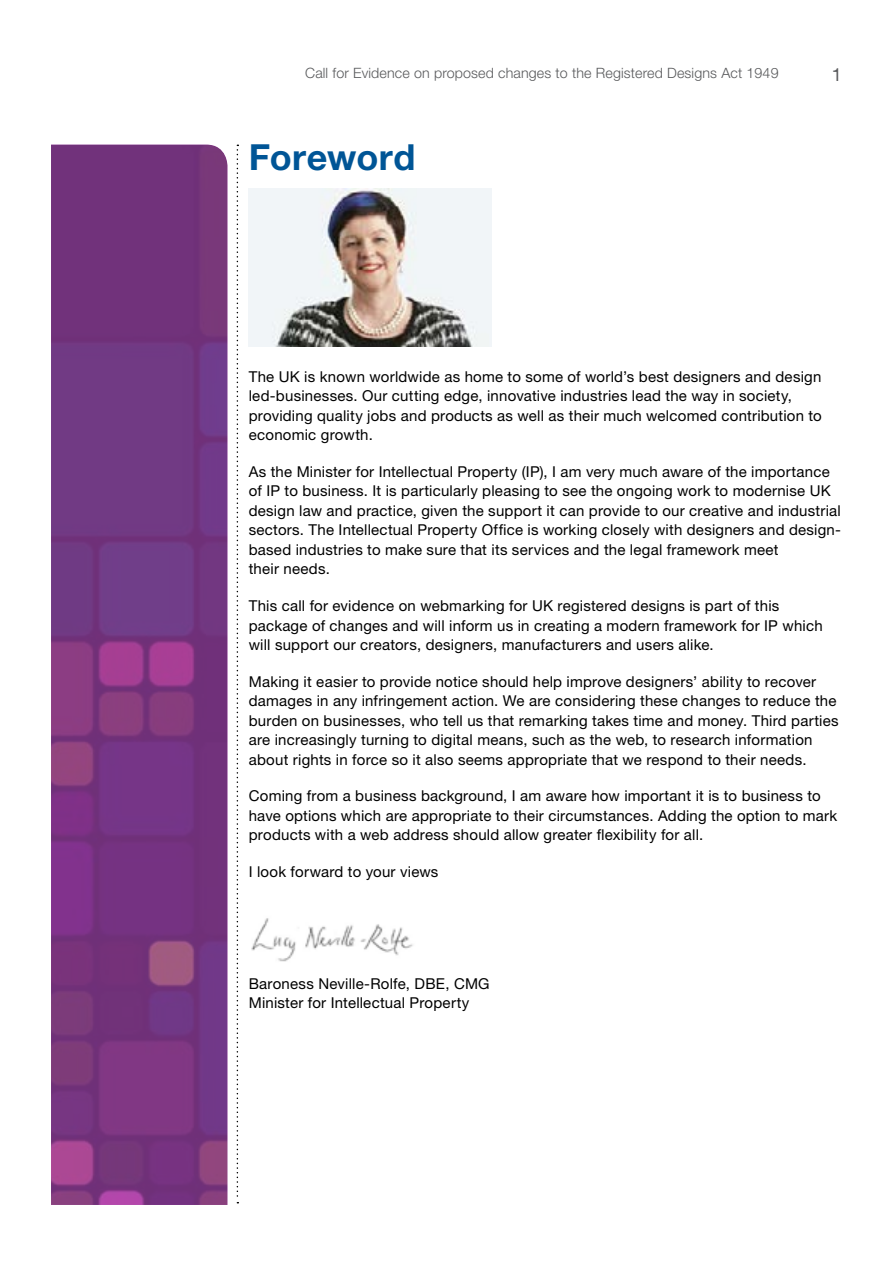
<style>
.page{position:relative;width:893px;height:1263px;background:#fff}
.page>*{position:absolute;margin:0;border:0;box-sizing:border-box;transform-origin:0 0}
.Heading_1{font:700 36px "Helvetica Neue LT Std";letter-spacing:.01em;color:#005596}
.t1{font:18px "Helvetica Neue LT Std";color:#58595b}
.Body{font:15px/19.5px "Helvetica Neue LT Std";letter-spacing:.015em;color:#000}
.t2{font:300 14.25px "Helvetica Neue LT Std";letter-spacing:.01em;color:#58595b}
</style>
<div class="page">
<svg style="left:237px;top:145px;width:1px;height:1058px"></svg>
<img style="left:249px;top:189px;width:243px;height:157px">
<img style="left:251px;top:918px;width:162px;height:44px">
<img style="left:51px;top:145px;width:176px;height:1060px">
<p class="t2" style="left:305px;top:64px;width:475px">Call for Evidence on proposed changes to the Registered Designs Act 1949</p>
<p class="t1" style="left:832px;top:64px;width:12px">1</p>
<h1 class="Heading_1" style="left:249px;top:135px;width:168px">Foreword</h1>
<p class="Body" style="left:249px;top:367px;width:575px">The UK is known worldwide as home to some of world’s best designers and design led-businesses. Our cutting edge, innovative industries lead the way in society, providing quality jobs and products as well as their much welcomed contribution to economic growth.</p>
<p class="Body" style="left:249px;top:462px;width:594px">As the Minister for Intellectual Property (IP), I am very much aware of the importance of IP to business. It is particularly pleasing to see the ongoing work to modernise UK design law and practice, given the support it can provide to our creative and industrial sectors. The Intellectual Property Office is working closely with designers and design&shy;based industries to make sure that its services and the legal framework meet<br>their needs.</p>
<p class="Body" style="left:249px;top:596px;width:575px">This call for evidence on webmarking for UK registered designs is part of this package of changes and will inform us in creating a modern framework for IP which will support our creators, designers, manufacturers and users alike.</p>
<p class="Body" style="left:249px;top:671px;width:591px">Making it easier to provide notice should help improve designers’ ability to recover damages in any infringement action. We are considering these changes to reduce the burden on businesses, who tell us that remarking takes time and money. Third parties are increasingly turning to digital means, such as the web, to research information about rights in force so it also seems appropriate that we respond to their needs.</p>
<p class="Body" style="left:249px;top:786px;width:590px">Coming from a business background, I am aware how important it is to business to have options which are appropriate to their circumstances. Adding the option to mark products with a web address should allow greater flexibility for all.</p>
<p class="Body" style="left:249px;top:861px;width:191px">I look forward to your views</p>
<p class="Body" style="left:249px;top:973px;width:242px">Baroness Neville-Rolfe, DBE, CMG<br>Minister for Intellectual Property</p>
</div>
